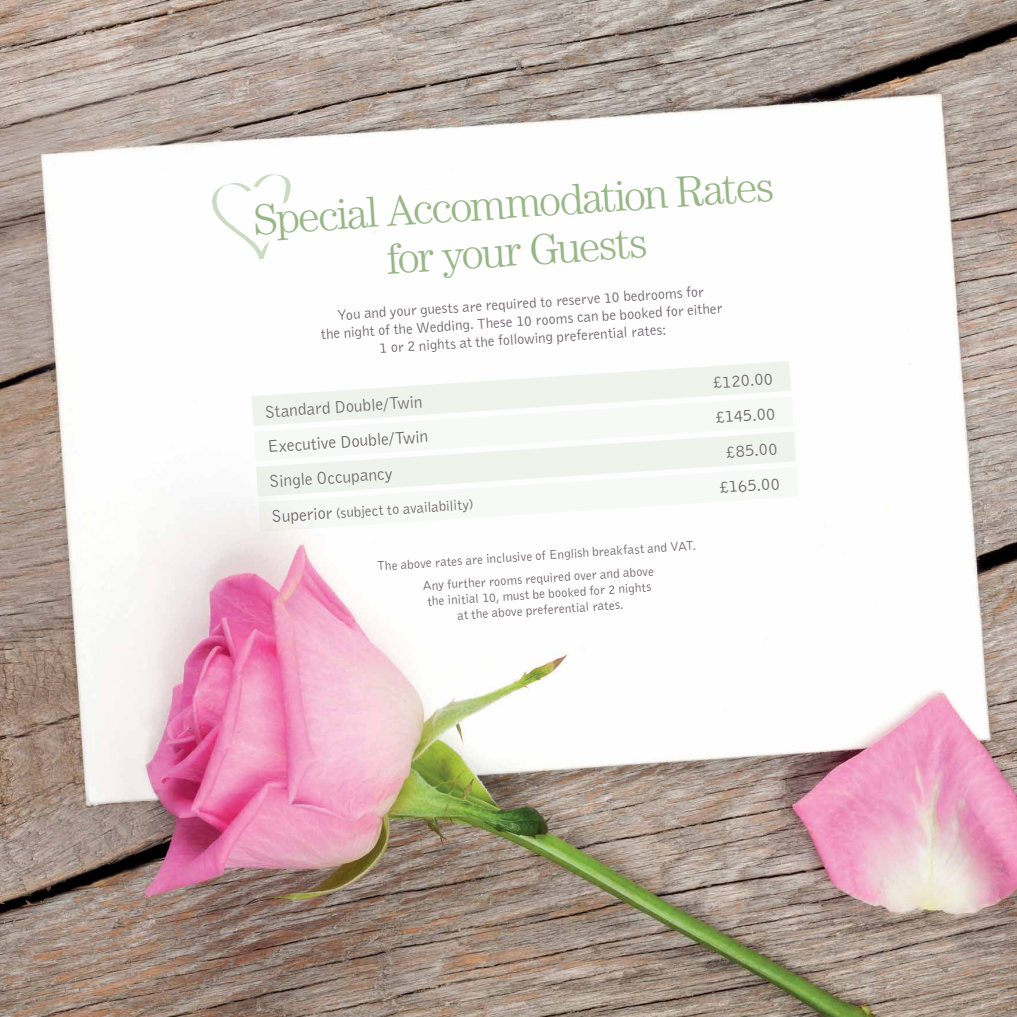
<style>
.page{position:relative;width:1017px;height:1017px;background:#fff}
.page>*{position:absolute;margin:0;border:0;box-sizing:border-box;transform-origin:0 0}
.t1{font:300 43.75px/47.9px "Century";color:#98b786;text-align:center}
.t2{font:17.5px "Bell Gothic BT";color:#6d646b}
.t3{font:14.88px/17.8px "Bell Gothic BT";color:#6d646b;text-align:center}
.t4{font:13.12px/22.8px "Bell Gothic BT";color:#6d646b;text-align:center}
.s1{font-size:17.5px}
</style>
<div class="page">
<img style="left:0;top:0;width:1017px;height:1017px">
<svg style="left:210px;top:172px;width:136px;height:163px"></svg>
<svg style="left:251px;top:361px;width:547px;height:171px"></svg>
<h1 class="t1" style="left:252px;top:197px;width:523px;rotate:-4deg">Special Accommodation Rates for your Guests</h1>
<p class="t3" style="left:319px;top:308px;width:404px;rotate:-4deg">You and your guests are required to reserve 10 bedrooms for<br>the night of the Wedding. These 10 rooms can be booked for either<br>1 or 2 nights at the following preferential rates:</p>
<p class="t2" style="left:264px;top:401px;width:160px;rotate:-4deg">Standard Double/Twin</p>
<p class="t2" style="left:266px;top:436px;width:163px;rotate:-4deg">Executive Double/Twin</p>
<p class="t2" style="left:268px;top:471px;width:125px;rotate:-4deg">Single Occupancy</p>
<p class="t3" style="left:271px;top:509px;width:204px;rotate:-4deg"><span class="s1">Superior</span> (subject to availability)</p>
<p class="t4" style="left:377px;top:555px;width:321px;rotate:-4deg">The above rates are inclusive of English breakfast and VAT.<br>Any further rooms required over and above</p>
<p class="t4" style="left:427px;top:594px;width:226px;line-height:15.8px;rotate:-4deg">the initial 10, must be booked for 2 nights at the above preferential rates.</p>
<p class="t2" style="left:711px;top:372px;width:63px;rotate:-4deg">£120.00</p>
<p class="t2" style="left:714px;top:407px;width:62px;rotate:-4deg">£145.00</p>
<p class="t2" style="left:725px;top:441px;width:54px;rotate:-4deg">£85.00</p>
<p class="t2" style="left:718px;top:476px;width:63px;rotate:-4deg">£165.00</p>
</div>
